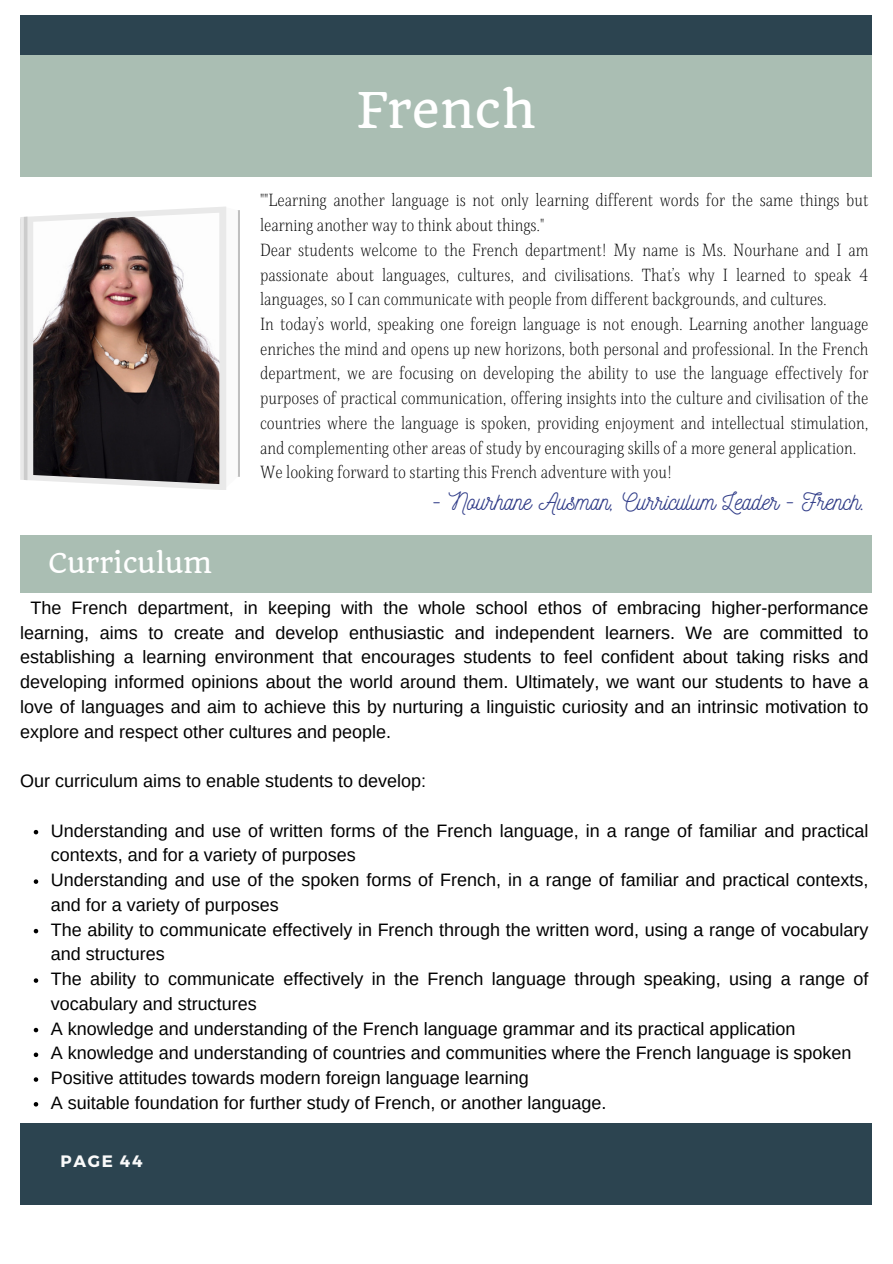
<style>
.page{position:relative;width:893px;height:1264px;background:#fff}
.page>*{position:absolute;margin:0;border:0;box-sizing:border-box;transform-origin:0 0}
.t1{font:48px "Quando";color:#fff}
.t2{font:27px "Quando";color:#fff}
.t3{font:24px "Nickainley";color:#323e89}
.t4{font:18px/24.8px "Arimo";color:#000}
.t5{font:300 18px/24.8px "Singel";color:#000;text-align:justify}
.t6{font:700 16.5px "Montserrat";letter-spacing:.1em;color:#fafafa}
</style>
<div class="page">
<div style="left:20px;top:16px;width:851px;height:160px;background:#aabeb3"></div>
<div style="left:20px;top:16px;width:851px;height:39px;background:#2c4450"></div>
<div style="left:20px;top:536px;width:851px;height:57px;background:#aabeb3"></div>
<div style="left:20px;top:1123px;width:851px;height:81px;background:#2c4450"></div>
<svg style="left:20px;top:206px;width:206px;height:284px;fill:#e9e9e9"></svg>
<hr style="left:24px;top:217px;width:3px;height:263px;background:#ccc">
<img style="left:33px;top:213px;width:186px;height:271px">
<svg style="left:34px;top:829px;width:4px;height:5px"></svg>
<svg style="left:34px;top:879px;width:4px;height:4px"></svg>
<svg style="left:34px;top:928px;width:4px;height:5px"></svg>
<svg style="left:34px;top:978px;width:4px;height:4px"></svg>
<svg style="left:34px;top:1027px;width:4px;height:5px"></svg>
<svg style="left:34px;top:1052px;width:4px;height:5px"></svg>
<svg style="left:34px;top:1077px;width:4px;height:4px"></svg>
<svg style="left:34px;top:1102px;width:4px;height:4px"></svg>
<p class="t1" style="left:356px;top:80px;width:180px">French</p>
<p class="t2" style="left:48px;top:546px;width:165px">Curriculum</p>
<p class="t5" style="left:260px;top:188px;width:610px">""Learning another language is not only learning different words for the same things but learning another way to think about things."</p>
<p class="t5" style="left:260px;top:238px;width:610px">Dear students welcome to the French department! My name is Ms. Nourhane and I am passionate about languages, cultures, and civilisations. That’s why I learned to speak 4 languages, so I can communicate with people from different backgrounds, and cultures.</p>
<p class="t5" style="left:260px;top:312px;width:610px">In today’s world, speaking one foreign language is not enough. Learning another language enriches the mind and opens up new horizons, both personal and professional. In the French department, we are focusing on developing the ability to use the language effectively for purposes of practical communication, offering insights into the culture and civilisation of the countries where the language is spoken, providing enjoyment and intellectual stimulation, and complementing other areas of study by encouraging skills of a more general application.</p>
<p class="t5" style="left:260px;top:460px;width:413px">We looking forward to starting this French adventure with you!</p>
<p class="t3" style="left:433px;top:486px;width:435px">- Nourhane Ausman, Curriculum Leader - French.</p>
<p class="t4" style="left:20px;top:595px;width:849px;text-align:justify;text-indent:10px">The French department, in keeping with the whole school ethos of embracing higher-performance learning, aims to create and develop enthusiastic and independent learners. We are committed to establishing a learning environment that encourages students to feel confident about taking risks and developing informed opinions about the world around them. Ultimately, we want our students to have a love of languages and aim to achieve this by nurturing a linguistic curiosity and an intrinsic motivation to explore and respect other cultures and people.</p>
<p class="t4" style="left:20px;top:768px;width:407px">Our curriculum aims to enable students to develop:</p>
<p class="t4" style="left:51px;top:818px;width:819px">Understanding and use of written forms of the French language, in a range of familiar and practical contexts, and for a variety of purposes</p>
<p class="t4" style="left:51px;top:867px;width:819px">Understanding and use of the spoken forms of French, in a range of familiar and practical contexts, and for a variety of purposes</p>
<p class="t4" style="left:51px;top:917px;width:819px">The ability to communicate effectively in French through the written word, using a range of vocabulary and structures</p>
<p class="t4" style="left:51px;top:966px;width:819px">The ability to communicate effectively in the French language through speaking, using a range of vocabulary and structures</p>
<p class="t4" style="left:51px;top:1015px;width:746px">A knowledge and understanding of the French language grammar and its practical application</p>
<p class="t4" style="left:51px;top:1040px;width:802px">A knowledge and understanding of countries and communities where the French language is spoken</p>
<p class="t4" style="left:51px;top:1065px;width:479px">Positive attitudes towards modern foreign language learning</p>
<p class="t4" style="left:51px;top:1090px;width:557px">A suitable foundation for further study of French, or another language.</p>
<p class="t6" style="left:60px;top:1150px;width:83px">PAGE 44</p>
</div>
